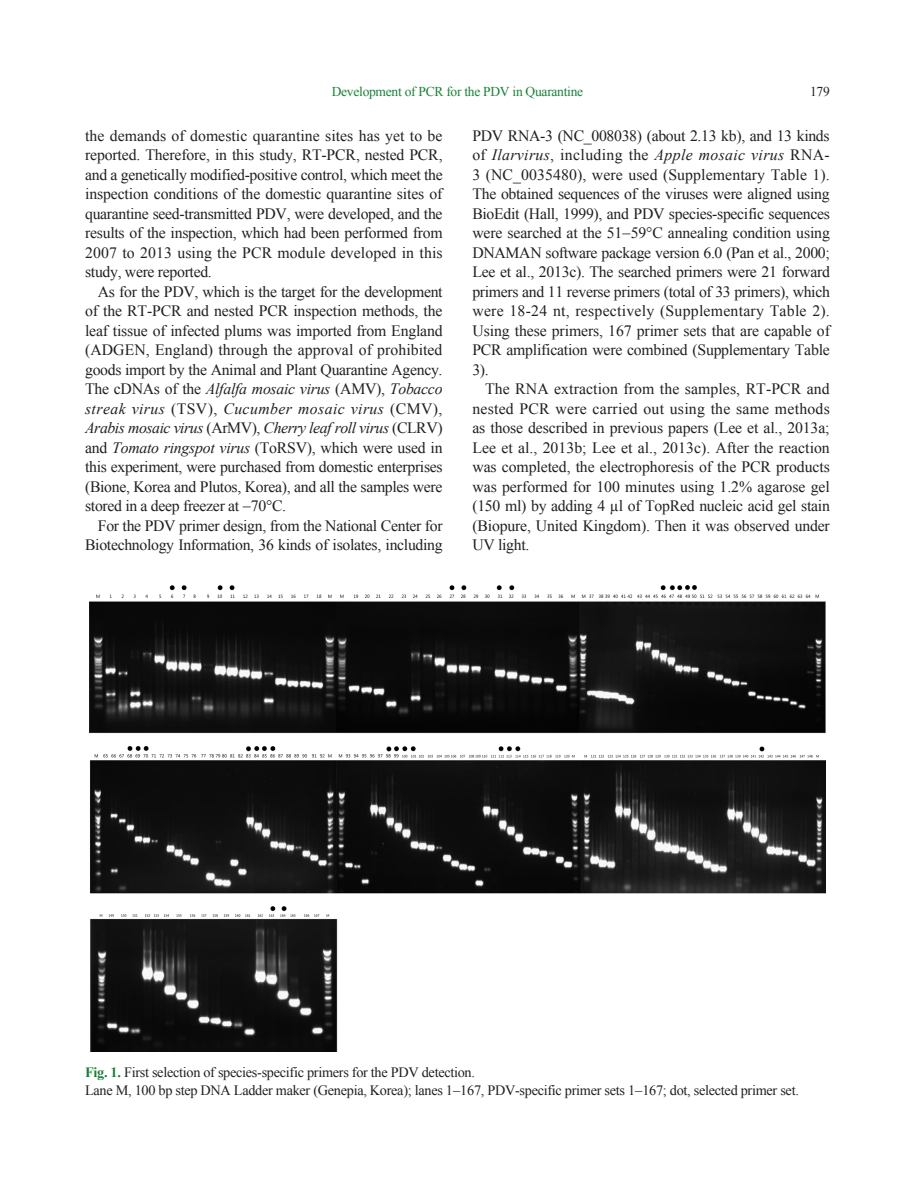
<style>
.page{position:relative;width:915px;height:1191px;background:#fff}
.page>*{position:absolute;margin:0;border:0;box-sizing:border-box;transform-origin:0 0}
.본문{font:15.75px/19.5px "Times New Roman";letter-spacing:-.02em;color:#231f20;text-align:justify}
.캡션{font:14.25px "Times New Roman";letter-spacing:-.02em;color:#231f20}
.t1{font:13.5px "Times New Roman";letter-spacing:-.02em;color:#1c8039}
.t2{font:13.5px "Times New Roman";color:#231f20}
.s1{font-style:italic}
.s2{font-weight:700;color:#1c8039}
</style>
<div class="page">
<img style="left:89px;top:586px;width:736px;height:465px">
<p class="t1" style="left:331px;top:83px;width:253px">Development of PCR for the PDV in Quarantine</p>
<p class="t2" style="left:809px;top:83px;width:21px">179</p>
<p class="본문" style="left:85px;top:125px;width:359px">the demands of domestic quarantine sites has yet to be reported. Therefore, in this study, RT-PCR, nested PCR, and a genetically modified-positive control, which meet the inspection conditions of the domestic quarantine sites of quarantine seed-transmitted PDV, were developed, and the results of the inspection, which had been performed from 2007 to 2013 using the PCR module developed in this study, were reported.</p>
<p class="본문" style="left:85px;top:281px;width:359px;text-indent:13px">As for the PDV, which is the target for the development of the RT-PCR and nested PCR inspection methods, the leaf tissue of infected plums was imported from England (ADGEN, England) through the approval of prohibited goods import by the Animal and Plant Quarantine Agency.<br>The cDNAs of the <span class="s1">Alfalfa mosaic virus</span> (AMV), <span class="s1">Tobacco streak virus</span> (TSV), <span class="s1">Cucumber mosaic virus</span> (CMV), <span class="s1">Arabis mosaic virus</span> (ArMV), <span class="s1">Cherry leaf roll virus</span> (CLRV) and <span class="s1">Tomato ringspot virus</span> (ToRSV), which were used in this experiment, were purchased from domestic enterprises (Bione, Korea and Plutos, Korea), and all the samples were stored in a deep freezer at 70°C.</p>
<p class="본문" style="left:85px;top:515px;width:359px;text-align:right">For the PDV primer design, from the National Center for<br>Biotechnology Information, 36 kinds of isolates, including</p>
<p class="본문" style="left:472px;top:125px;width:359px">PDV RNA-3 (NC_008038) (about 2.13 kb), and 13 kinds of <span class="s1">Ilarvirus</span>, including the <span class="s1">Apple mosaic virus</span> RNA-3 (NC_0035480), were used (Supplementary Table 1).<br>The obtained sequences of the viruses were aligned using BioEdit (Hall, 1999), and PDV species-specific sequences were searched at the 51 59°C annealing condition using DNAMAN software package version 6.0 (Pan et al., 2000; Lee et al., 2013c). The searched primers were 21 forward primers and 11 reverse primers (total of 33 primers), which were 18-24 nt, respectively (Supplementary Table 2).<br>Using these primers, 167 primer sets that are capable of PCR amplification were combined (Supplementary Table 3).</p>
<p class="본문" style="left:472px;top:379px;width:359px;text-indent:13px">The RNA extraction from the samples, RT-PCR and nested PCR were carried out using the same methods as those described in previous papers (Lee et al., 2013a; Lee et al., 2013b; Lee et al., 2013c). After the reaction was completed, the electrophoresis of the PCR products was performed for 100 minutes using 1.2% agarose gel (150 ml) by adding 4 µl of TopRed nucleic acid gel stain (Biopure, United Kingdom). Then it was observed under UV light.</p>
<p class="캡션" style="left:85px;top:1062px;width:391px"><span class="s2">Fig. 1.</span> First selection of species-specific primers for the PDV detection.</p>
<p class="캡션" style="left:85px;top:1080px;width:715px">Lane M, 100 bp step DNA Ladder maker (Genepia, Korea); lanes 1 167, PDV-specific primer sets 1 167; dot, selected primer set.</p>
</div>
